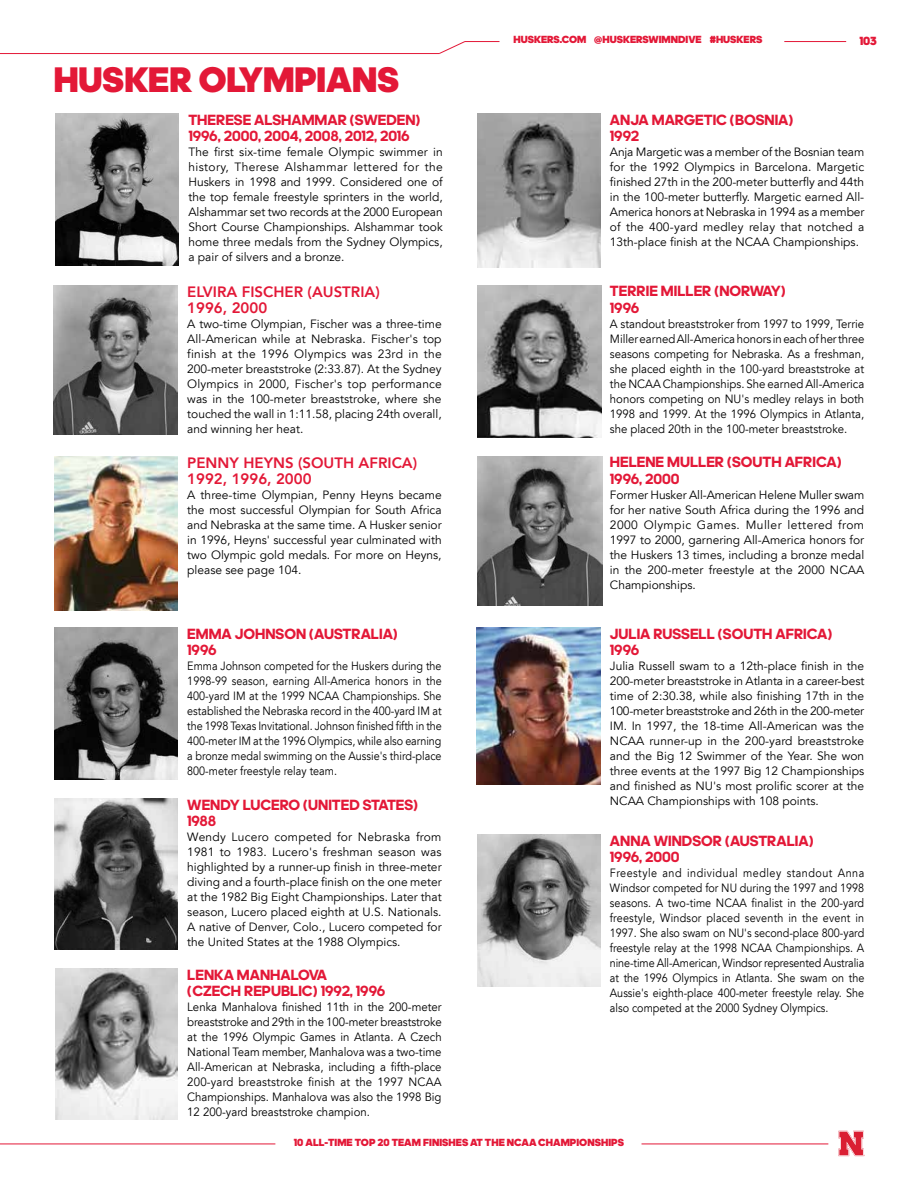
<style>
.page{position:relative;width:918px;height:1188px;background:#fff}
.page>*{position:absolute;margin:0;border:0;box-sizing:border-box;transform-origin:0 0}
.t1{font:900 36px "adineue PRO";color:#e31837}
.t2{font:700 15px/16.5px "adineue PRO";color:#e31837}
.t3{font:800 15px/16.5px "Avenir LT Std";color:#e31837}
.t4{font:12px/15px "Avenir LT Std";color:#000;text-align:justify}
.t5{font:12px/15px "Avenir LT Std";color:#000;text-align:justify;scale:.9 1}
.t6{font:12px/15px "Avenir LT Std";color:#000;text-align:justify;scale:.95 1}
.t7{font:900 12px "adineue PRO";color:#e31837}
.t8{font:900 10.5px "adineue PRO";letter-spacing:.005em;color:#e31837}
</style>
<div class="page">
<hr style="left:0;top:1144px;width:275px;height:1px;background:#e31837">
<hr style="left:642px;top:1144px;width:186px;height:1px;background:#e31837">
<hr style="left:0;top:53px;width:439px;height:1px;background:#e31837">
<hr style="left:784px;top:41px;width:62px;height:1px;background:#e31837">
<hr style="left:465px;top:41px;width:35px;height:1px;background:#e31837">
<svg style="left:439px;top:41px;width:26px;height:13px"></svg>
<svg style="left:839px;top:1131px;width:26px;height:25px"></svg>
<img style="left:56px;top:114px;width:123px;height:152px">
<img style="left:54px;top:799px;width:124px;height:150px">
<img style="left:56px;top:968px;width:122px;height:152px">
<img style="left:54px;top:628px;width:124px;height:151px">
<img style="left:54px;top:457px;width:124px;height:153px">
<img style="left:54px;top:285px;width:124px;height:149px">
<img style="left:477px;top:114px;width:124px;height:153px">
<img style="left:477px;top:286px;width:124px;height:151px">
<img style="left:478px;top:457px;width:124px;height:149px">
<img style="left:477px;top:628px;width:124px;height:157px">
<img style="left:477px;top:835px;width:123px;height:151px">
<h1 class="t1" style="left:54px;top:58px;width:347px">HUSKER OLYMPIANS</h1>
<p class="t2" style="left:188px;top:111px;width:234px">THERESE ALSHAMMAR (SWEDEN)<br>1996, 2000, 2004, 2008, 2012, 2016</p>
<p class="t4" style="left:188px;top:145px;width:256px">The first six-time female Olympic swimmer in history, Therese Alshammar lettered for the Huskers in 1998 and 1999. Considered one of the top female freestyle sprinters in the world, Alshammar set two records at the 2000 European Short Course Championships. Alshammar took home three medals from the Sydney Olympics, a pair of silvers and a bronze.</p>
<p class="t3" style="left:187px;top:283px;width:194px">ELVIRA FISCHER (AUSTRIA)<br>1996, 2000</p>
<p class="t4" style="left:187px;top:317px;width:256px">A two-time Olympian, Fischer was a three-time All-American while at Nebraska. Fischer's top finish at the 1996 Olympics was 23rd in the 200-meter breaststroke (2:33.87). At the Sydney Olympics in 2000, Fischer's top performance was in the 100-meter breaststroke, where she touched the wall in 1:11.58, placing 24th overall, and winning her heat.</p>
<p class="t3" style="left:187px;top:454px;width:231px">PENNY HEYNS (SOUTH AFRICA)<br>1992, 1996, 2000</p>
<p class="t4" style="left:187px;top:488px;width:256px">A three-time Olympian, Penny Heyns became the most successful Olympian for South Africa and Nebraska at the same time. A Husker senior in 1996, Heyns' successful year culminated with two Olympic gold medals. For more on Heyns, please see page 104.</p>
<p class="t2" style="left:187px;top:625px;width:212px">EMMA JOHNSON (AUSTRALIA)<br>1996</p>
<p class="t5" style="left:187px;top:659px;width:284px">Emma Johnson competed for the Huskers during the 1998-99 season, earning All-America honors in the 400-yard IM at the 1999 NCAA Championships. She established the Nebraska record in the 400-yard IM at the 1998 Texas Invitational. Johnson finished fifth in the 400-meter IM at the 1996 Olympics, while also earning a bronze medal swimming on the Aussie's third-place 800-meter freestyle relay team.</p>
<p class="t2" style="left:187px;top:796px;width:233px">WENDY LUCERO (UNITED STATES)<br>1988</p>
<p class="t4" style="left:187px;top:830px;width:256px">Wendy Lucero competed for Nebraska from 1981 to 1983. Lucero's freshman season was highlighted by a runner-up finish in three-meter diving and a fourth-place finish on the one meter at the 1982 Big Eight Championships. Later that season, Lucero placed eighth at U.S. Nationals.<br>A native of Denver, Colo., Lucero competed for the United States at the 1988 Olympics.</p>
<p class="t2" style="left:187px;top:966px;width:199px">LENKA MANHALOVA<br>(CZECH REPUBLIC) 1992, 1996</p>
<p class="t6" style="left:187px;top:1000px;width:269px">Lenka Manhalova finished 11th in the 200-meter breaststroke and 29th in the 100-meter breaststroke at the 1996 Olympic Games in Atlanta. A Czech National Team member, Manhalova was a two-time All-American at Nebraska, including a fifth-place 200-yard breaststroke finish at the 1997 NCAA Championships. Manhalova was also the 1998 Big 12 200-yard breaststroke champion.</p>
<p class="t8" style="left:513px;top:33px;width:251px">HUSKERS.COM @HUSKERSWIMNDIVE #HUSKERS</p>
<p class="t7" style="left:859px;top:33px;width:19px">103</p>
<p class="t2" style="left:610px;top:111px;width:185px">ANJA MARGETIC (BOSNIA)<br>1992</p>
<p class="t4" style="left:610px;top:145px;width:256px">Anja Margetic was a member of the Bosnian team for the 1992 Olympics in Barcelona. Margetic finished 27th in the 200-meter butterfly and 44th in the 100-meter butterfly. Margetic earned All-America honors at Nebraska in 1994 as a member of the 400-yard medley relay that notched a 13th-place finish at the NCAA Championships.</p>
<p class="t2" style="left:610px;top:283px;width:178px">TERRIE MILLER (NORWAY)<br>1996</p>
<p class="t6" style="left:610px;top:317px;width:269px">A standout breaststroker from 1997 to 1999, Terrie Miller earned All-America honors in each of her three seasons competing for Nebraska. As a freshman, she placed eighth in the 100-yard breaststroke at the NCAA Championships. She earned All-America honors competing on NU's medley relays in both 1998 and 1999. At the 1996 Olympics in Atlanta, she placed 20th in the 100-meter breaststroke.</p>
<p class="t2" style="left:610px;top:454px;width:233px">HELENE MULLER (SOUTH AFRICA)<br>1996, 2000</p>
<p class="t4" style="left:610px;top:488px;width:256px">Former Husker All-American Helene Muller swam for her native South Africa during the 1996 and 2000 Olympic Games. Muller lettered from 1997 to 2000, garnering All-America honors for the Huskers 13 times, including a bronze medal in the 200-meter freestyle at the 2000 NCAA Championships.</p>
<p class="t2" style="left:610px;top:625px;width:224px">JULIA RUSSELL (SOUTH AFRICA)<br>1996</p>
<p class="t4" style="left:610px;top:659px;width:256px">Julia Russell swam to a 12th-place finish in the 200-meter breaststroke in Atlanta in a career-best time of 2:30.38, while also finishing 17th in the 100-meter breaststroke and 26th in the 200-meter IM. In 1997, the 18-time All-American was the NCAA runner-up in the 200-yard breaststroke and the Big 12 Swimmer of the Year. She won three events at the 1997 Big 12 Championships and finished as NU's most prolific scorer at the NCAA Championships with 108 points.</p>
<p class="t2" style="left:610px;top:832px;width:205px">ANNA WINDSOR (AUSTRALIA)<br>1996, 2000</p>
<p class="t5" style="left:610px;top:866px;width:284px">Freestyle and individual medley standout Anna Windsor competed for NU during the 1997 and 1998 seasons. A two-time NCAA finalist in the 200-yard freestyle, Windsor placed seventh in the event in 1997. She also swam on NU's second-place 800-yard freestyle relay at the 1998 NCAA Championships. A nine-time All-American, Windsor represented Australia at the 1996 Olympics in Atlanta. She swam on the Aussie's eighth-place 400-meter freestyle relay. She also competed at the 2000 Sydney Olympics.</p>
<p class="t8" style="left:294px;top:1136px;width:332px">10 ALL-TIME TOP 20 TEAM FINISHES AT THE NCAA CHAMPIONSHIPS</p>
</div>
